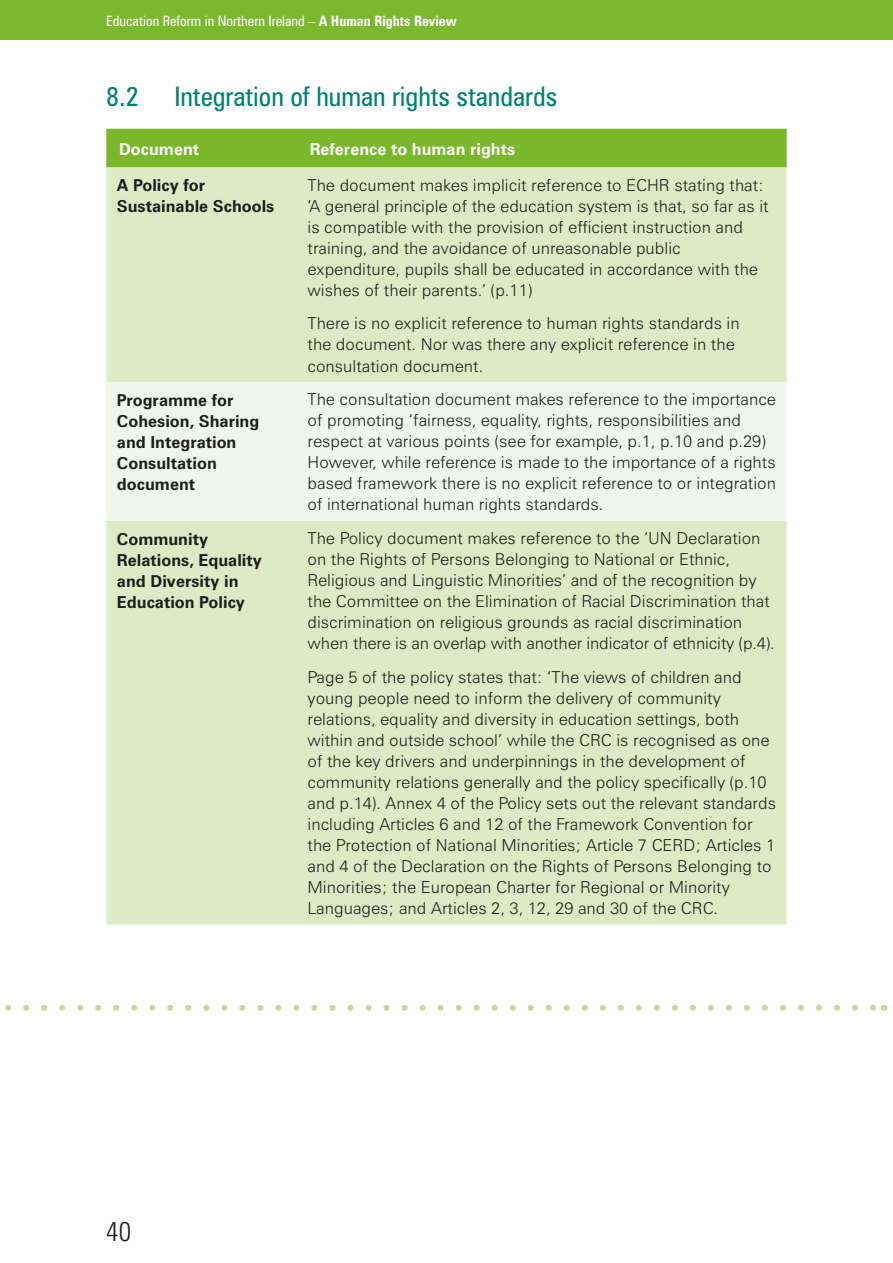
<style>
.page{position:relative;width:893px;height:1263px;background:#fff}
.page>*{position:absolute;margin:0;border:0;box-sizing:border-box;transform-origin:0 0}
.t1{font:condensed 27px "Zurich BT";color:#008173}
.t2{font:300 condensed 27px "Zurich BT";color:#1d1d1b}
.t3{font:300 16.5px/21px "Zurich BT";color:#1d1d1b}
.t4{font:700 16.5px/21px "Zurich BT";color:#1d1d1b}
.t5{font:700 16.5px "Zurich BT";color:#fff}
.t6{font:condensed 14.25px "Zurich BT";color:#fff}
.s1{font-weight:700}
</style>
<div class="page">
<div style="left:0;top:0;width:893px;height:40px;background:#7ab82d"></div>
<svg style="left:8px;top:1005px;width:867px;height:6px"></svg>
<div style="left:106px;top:129px;width:681px;height:38px;background:#78b82a"></div>
<div style="left:106px;top:167px;width:681px;height:758px;background:#ddeac6"></div>
<div style="left:106px;top:382px;width:681px;height:139px;background:#f1f6ed"></div>
<p class="t6" style="left:106px;top:13px;width:352px">Education Reform in Northern Ireland – <span class="s1">A Human Rights Review</span></p>
<h1 class="t1" style="left:106px;top:80px;width:34px">8.2</h1>
<h1 class="t1" style="left:174px;top:80px;width:384px">Integration of human rights standards</h1>
<p class="t5" style="left:119px;top:139px;width:82px">Document</p>
<p class="t5" style="left:310px;top:139px;width:207px">Reference to human rights</p>
<p class="t4" style="left:117px;top:175px;width:159px">A Policy for<br>Sustainable Schools</p>
<p class="t3" style="left:308px;top:174px;width:463px">The document makes implicit reference to ECHR stating that: ‘A general principle of the education system is that, so far as it is compatible with the provision of efficient instruction and training, and the avoidance of unreasonable public expenditure, pupils shall be educated in accordance with the wishes of their parents.’ (p.11)</p>
<p class="t3" style="left:308px;top:313px;width:434px">There is no explicit reference to human rights standards in the document. Nor was there any explicit reference in the consultation document.</p>
<p class="t4" style="left:117px;top:389px;width:144px">Programme for<br>Cohesion, Sharing and Integration<br>Consultation document</p>
<p class="t3" style="left:308px;top:389px;width:470px">The consultation document makes reference to the importance of promoting ‘fairness, equality, rights, responsibilities and respect at various points (see for example, p.1, p.10 and p.29)<br>However, while reference is made to the importance of a rights based framework there is no explicit reference to or integration of international human rights standards.</p>
<p class="t4" style="left:117px;top:528px;width:146px">Community<br>Relations, Equality and Diversity in<br>Education Policy</p>
<p class="t3" style="left:308px;top:528px;width:469px">The Policy document makes reference to the ‘UN Declaration on the Rights of Persons Belonging to National or Ethnic, Religious and Linguistic Minorities’ and of the recognition by the Committee on the Elimination of Racial Discrimination that discrimination on religious grounds as racial discrimination when there is an overlap with another indicator of ethnicity (p.4).</p>
<p class="t3" style="left:308px;top:667px;width:470px">Page 5 of the policy states that: ‘The views of children and young people need to inform the delivery of community relations, equality and diversity in education settings, both within and outside school’ while the CRC is recognised as one of the key drivers and underpinnings in the development of community relations generally and the policy specifically (p.10 and p.14). Annex 4 of the Policy sets out the relevant standards including Articles 6 and 12 of the Framework Convention for the Protection of National Minorities; Article 7 CERD; Articles 1 and 4 of the Declaration on the Rights of Persons Belonging to Minorities; the European Charter for Regional or Minority Languages; and Articles 2, 3, 12, 29 and 30 of the CRC.</p>
<h1 class="t2" style="left:106px;top:1215px;width:26px">40</h1>
</div>
